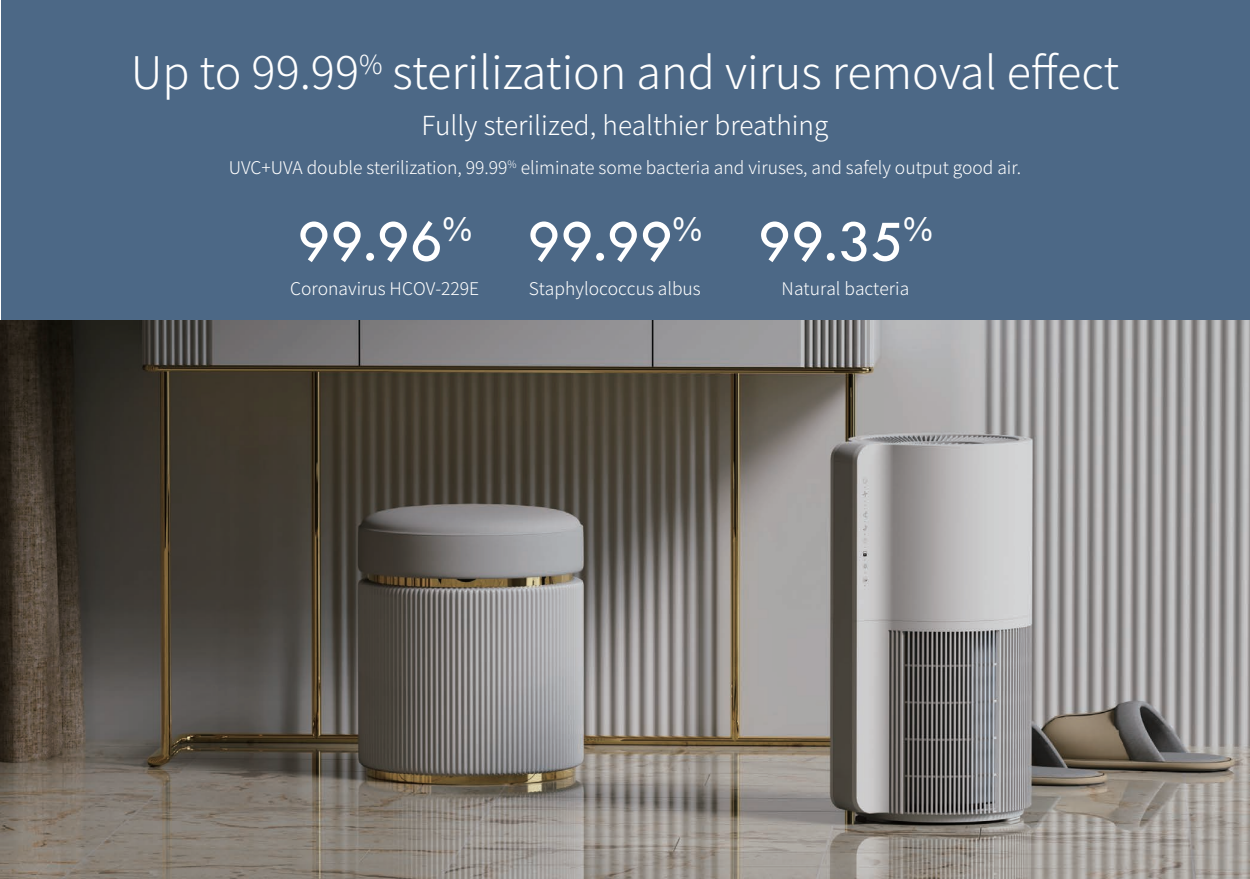
<style>
.page{position:relative;width:1250px;height:879px;background:#fff}
.page>*{position:absolute;margin:0;border:0;box-sizing:border-box;transform-origin:0 0}
.t1{font:60px "Tw Cen";color:#fff}
.t2{font:300 45px "Source Han Sans CN";color:#fff}
.t3{font:300 26.25px "Source Han Sans CN";color:#fff}
.t4{font:300 17.5px "Source Han Sans CN";color:#fff}
</style>
<div class="page">
<div style="left:1px;top:0;width:1249px;height:878px;background:#4c6886"></div>
<img style="left:0;top:320px;width:1250px;height:558px">
<h2 class="t2" style="left:131px;top:47px;width:990px">Up to 99.99<sup>%</sup> sterilization and virus removal effect</h2>
<h3 class="t3" style="left:422px;top:111px;width:408px">Fully sterilized, healthier breathing</h3>
<p class="t4" style="left:229px;top:158px;width:794px">UVC+UVA double sterilization, 99.99<sup>%</sup> eliminate some bacteria and viruses, and safely output good air.</p>
<h1 class="t1" style="left:297px;top:205px;width:176px">99.96<sup>%</sup></h1>
<p class="t4" style="left:290px;top:278px;width:191px">Coronavirus HCOV-229E</p>
<h1 class="t1" style="left:527px;top:205px;width:176px">99.99<sup>%</sup></h1>
<p class="t4" style="left:529px;top:278px;width:174px">Staphylococcus albus</p>
<h1 class="t1" style="left:758px;top:205px;width:176px">99.35<sup>%</sup></h1>
<p class="t4" style="left:782px;top:278px;width:129px">Natural bacteria</p>
</div>
